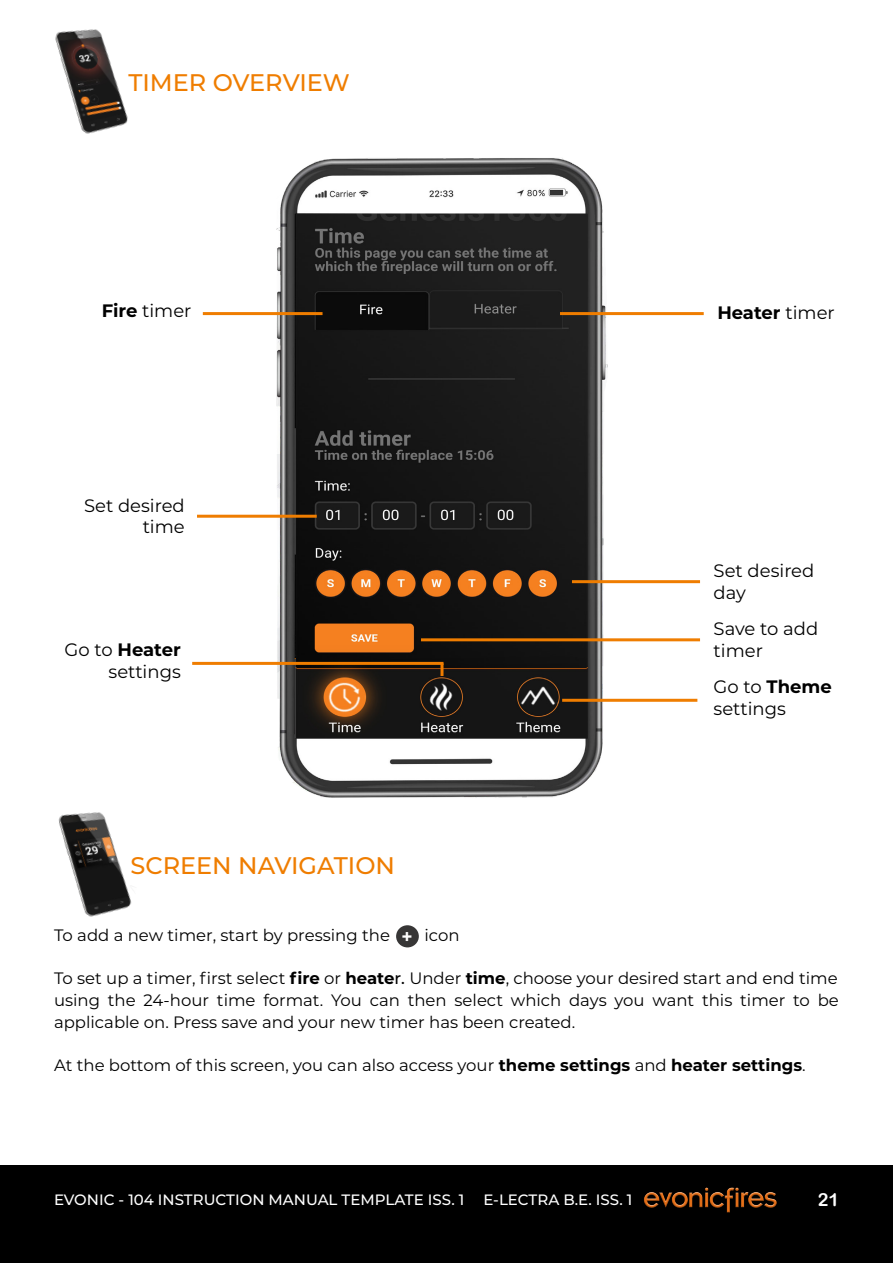
<style>
.page{position:relative;width:893px;height:1263px;background:#fff}
.page>*{position:absolute;margin:0;border:0;box-sizing:border-box;transform-origin:0 0}
.t1{font:500 24px "Montserrat";color:#ef7d00}
.t2{font:18px/21.6px "Montserrat";color:#000}
.t3{font:700 18px "Montserrat";color:#000}
.t4{font:18px "Arial Rounded MT Bold";color:#fff}
.t5{font:700 18px "Arial";color:#fff}
.t6{font:16.5px/21.6px "Montserrat";color:#000;text-align:justify}
.t7{font:500 15px "Montserrat";color:#fff}
.s1{font-weight:700}
.s2{font-weight:400}
.s3{font-weight:500}
</style>
<div class="page">
<img style="left:55px;top:29px;width:73px;height:105px">
<img style="left:266px;top:158px;width:356px;height:640px">
<hr style="left:203px;top:312px;width:120px;height:3px;background:#ef7d00">
<hr style="left:560px;top:312px;width:144px;height:3px;background:#ef7d00">
<hr style="left:197px;top:515px;width:120px;height:3px;background:#ef7d00">
<hr style="left:572px;top:580px;width:128px;height:3px;background:#ef7d00">
<hr style="left:192px;top:662px;width:251px;height:3px;background:#ef7d00">
<svg style="left:440px;top:664px;width:3px;height:12px"></svg>
<hr style="left:562px;top:699px;width:135px;height:3px;background:#ef7d00">
<hr style="left:421px;top:638px;width:279px;height:3px;background:#ef7d00">
<img style="left:58px;top:812px;width:74px;height:105px">
<div style="left:396px;top:925px;width:23px;height:22px;background:#373636;border-radius:50%"></div>
<div style="left:0;top:1166px;width:893px;height:97px;background:#000"></div>
<img style="left:644px;top:1187px;width:133px;height:26px">
<h1 class="t1" style="left:128px;top:66px;width:223px">TIMER OVERVIEW</h1>
<p class="t2" style="left:102px;top:299px;width:91px"><span class="s1">Fire</span> timer</p>
<p class="t3" style="left:717px;top:300px;width:119px">Heater <span class="s2">timer</span></p>
<p class="t2" style="left:84px;top:494px;width:102px;text-align:right">Set desired time</p>
<p class="t2" style="left:65px;top:638px;width:118px;text-align:right">Go to <span class="s1">Heater </span>settings</p>
<h1 class="t1" style="left:130px;top:849px;width:266px">SCREEN NAVIGATION</h1>
<p class="t2" style="left:714px;top:559px;width:102px">Set desired day</p>
<p class="t2" style="left:714px;top:617px;width:106px">Save to add timer</p>
<p class="t2" style="left:714px;top:676px;width:120px">Go to <span class="s1">Theme </span>settings</p>
<p class="t6" style="left:54px;top:924px;width:337px">To add a new timer, start by pressing the</p>
<p class="t6" style="left:425px;top:924px;width:37px">icon</p>
<p class="t6" style="left:54px;top:967px;width:786px">To set up a timer, first select <span class="s1">fire</span> or <span class="s1">heate</span><span class="s3">r.</span> Under <span class="s1">time</span>, choose your desired start and end time using the 24-hour time format. You can then select which days you want this timer to be applicable on. Press save and your new timer has been created.</p>
<p class="t6" style="left:54px;top:1053px;width:753px">At the bottom of this screen, you can also access your <span class="s1">theme settings</span> and <span class="s1">heater settings</span>.</p>
<p class="t5" style="left:402px;top:923px;width:12px">+</p>
<p class="t7" style="left:54px;top:1189px;width:412px">EVONIC - 104 INSTRUCTION MANUAL TEMPLATE ISS. 1</p>
<p class="t7" style="left:483px;top:1189px;width:150px">E-LECTRA B.E. ISS. 1</p>
<p class="t4" style="left:818px;top:1189px;width:23px">21</p>
</div>
